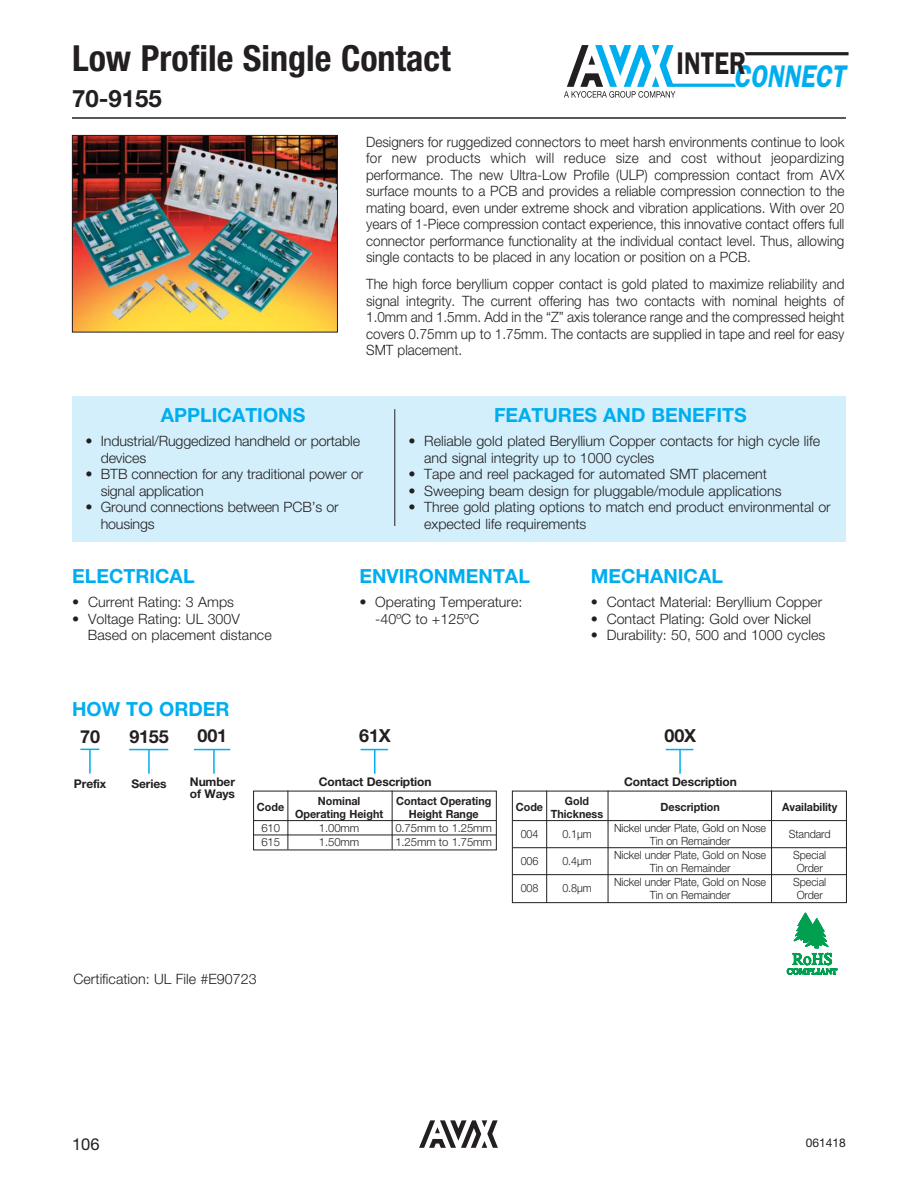
<style>
.page{position:relative;width:918px;height:1188px;background:#fff}
.page>*{position:absolute;margin:0;border:0;box-sizing:border-box;transform-origin:0 0}
.t1{font:700 condensed 36px "Helvetica Neue LT Std";color:#231f20}
.t2{font:italic 600 31.5px "Franklin Gothic";color:#00aeef;scale:.8 1}
.t3{font:600 31.5px "Franklin Gothic";color:#231f20;scale:.8 1}
.t4{font:700 24px "Helvetica Neue LT Std";color:#231f20}
.t5{font:700 19.5px "Helvetica Neue LT Std";color:#00aeef}
.t6{font:700 18px "Helvetica Neue LT Std";letter-spacing:-.01em;color:#231f20}
.t7{font:16.5px "Helvetica Neue LT Std";color:#231f20}
.t8{font:300 14.25px/16.5px "Helvetica Neue LT Std";color:#231f20;text-align:justify;scale:.95 1}
.t9{font:300 14.25px/16.5px "Helvetica Neue LT Std";color:#231f20}
.t10{font:700 12px/12px "Helvetica Neue LT Std";letter-spacing:-.01em;color:#231f20}
.t11{font:12px "Helvetica Neue";color:#231f20}
.t12{font:300 11.4px "Helvetica Neue LT Std";letter-spacing:-.01em;color:#231f20;scale:.95 1}
.t13{font:700 11.4px "Helvetica Neue LT Std";color:#231f20;scale:.95 1}
.t14{font:300 11.4px "Helvetica Neue LT Std";letter-spacing:-.01em;color:#231f20}
</style>
<div class="page">
<svg style="left:744px;top:52px;width:105px;height:3px"></svg>
<svg style="left:564px;top:45px;width:172px;height:53px"></svg>
<svg style="left:419px;top:1120px;width:79px;height:28px"></svg>
<hr style="left:72px;top:117px;width:774px;height:2px;background:#231f20">
<img style="left:74px;top:137px;width:262px;height:193px">
<div style="left:72px;top:135px;width:266px;height:197px;border:1px solid #231f20"></div>
<svg style="left:80px;top:749px;width:19px;height:1px"></svg>
<hr style="left:129px;top:749px;width:39px;height:1px;background:#00aeef">
<hr style="left:194px;top:749px;width:36px;height:1px;background:#00aeef">
<hr style="left:89px;top:749px;width:2px;height:24px;background:#00aeef">
<hr style="left:148px;top:750px;width:2px;height:24px;background:#00aeef">
<hr style="left:213px;top:750px;width:2px;height:24px;background:#00aeef">
<svg style="left:361px;top:749px;width:27px;height:25px"></svg>
<div style="left:72px;top:397px;width:774px;height:145px;background:#d4effc"></div>
<hr style="left:394px;top:409px;width:1px;height:117px;background:#231f20">
<hr style="left:254px;top:820px;width:242px;height:1px;background:#231f20">
<hr style="left:254px;top:835px;width:242px;height:1px;background:#231f20">
<hr style="left:288px;top:791px;width:1px;height:59px;background:#231f20">
<hr style="left:392px;top:791px;width:1px;height:59px;background:#231f20">
<svg style="left:666px;top:749px;width:27px;height:1px"></svg>
<hr style="left:679px;top:750px;width:2px;height:24px;background:#00aeef">
<div style="left:512px;top:791px;width:335px;height:112px;border:1px solid #231f20"></div>
<hr style="left:513px;top:820px;width:333px;height:1px;background:#231f20">
<hr style="left:513px;top:847px;width:333px;height:1px;background:#231f20">
<hr style="left:513px;top:874px;width:333px;height:1px;background:#231f20">
<hr style="left:546px;top:791px;width:1px;height:112px;background:#231f20">
<hr style="left:608px;top:791px;width:1px;height:112px;background:#231f20">
<svg style="left:769px;top:790px;width:78px;height:185px"></svg>
<h1 class="t1" style="left:72px;top:37px;width:380px">Low Profile Single Contact</h1>
<h3 class="t4" style="left:72px;top:90px;width:91px">70-9155</h3>
<p class="t8" style="left:366px;top:135px;width:505px">Designers for ruggedized connectors to meet harsh environments continue to look for new products which will reduce size and cost without jeopardizing performance. The new Ultra-Low Profile (ULP) compression contact from AVX surface mounts to a PCB and provides a reliable compression connection to the mating board, even under extreme shock and vibration applications. With over 20 years of 1-Piece compression contact experience, this innovative contact offers full connector performance functionality at the individual contact level. Thus, allowing single contacts to be placed in any location or position on a PCB.</p>
<p class="t8" style="left:366px;top:278px;width:505px">The high force beryllium copper contact is gold plated to maximize reliability and signal integrity. The current offering has two contacts with nominal heights of 1.0mm and 1.5mm. Add in the “Z” axis tolerance range and the compressed height covers 0.75mm up to 1.75mm. The contacts are supplied in tape and reel for easy SMT placement.</p>
<h2 class="t3" style="left:677px;top:52px;width:88px">INTER</h2>
<h2 class="t2" style="left:734px;top:65px;width:141px">CONNECT</h2>
<h3 class="t5" style="left:161px;top:408px;width:146px">APPLICATIONS</h3>
<p class="t9" style="left:101px;top:434px;width:261px;text-indent:-15px">• Industrial/Ruggedized handheld or portable devices</p>
<p class="t9" style="left:101px;top:467px;width:264px;text-indent:-15px">• BTB connection for any traditional power or signal application</p>
<p class="t9" style="left:101px;top:500px;width:239px;text-indent:-15px">• Ground connections between PCB’s or housings</p>
<h3 class="t5" style="left:494px;top:408px;width:254px">FEATURES AND BENEFITS</h3>
<p class="t9" style="left:424px;top:434px;width:398px;text-indent:-16px">• Reliable gold plated Beryllium Copper contacts for high cycle life and signal integrity up to 1000 cycles</p>
<p class="t9" style="left:408px;top:467px;width:360px">• Tape and reel packaged for automated SMT placement</p>
<p class="t9" style="left:408px;top:484px;width:375px">• Sweeping beam design for pluggable/module applications</p>
<p class="t9" style="left:424px;top:500px;width:408px;text-indent:-16px">• Three gold plating options to match end product environmental or expected life requirements</p>
<h3 class="t5" style="left:72px;top:569px;width:124px">ELECTRICAL</h3>
<p class="t9" style="left:72px;top:595px;width:163px">• Current Rating: 3 Amps</p>
<p class="t9" style="left:88px;top:612px;width:185px;text-indent:-16px">• Voltage Rating: UL 300V<br>Based on placement distance</p>
<h3 class="t5" style="left:359px;top:569px;width:172px">ENVIRONMENTAL</h3>
<p class="t9" style="left:375px;top:595px;width:149px;text-indent:-16px">• Operating Temperature: -40ºC to +125ºC</p>
<h3 class="t5" style="left:591px;top:569px;width:134px">MECHANICAL</h3>
<p class="t9" style="left:591px;top:595px;width:233px">• Contact Material: Beryllium Copper</p>
<p class="t9" style="left:591px;top:612px;width:222px">• Contact Plating: Gold over Nickel</p>
<p class="t9" style="left:591px;top:628px;width:236px">• Durability: 50, 500 and 1000 cycles</p>
<h3 class="t5" style="left:72px;top:702px;width:159px">HOW TO ORDER</h3>
<p class="t6" style="left:80px;top:730px;width:21px">70</p>
<p class="t10" style="left:74px;top:778px;width:34px">Prefix</p>
<p class="t6" style="left:129px;top:730px;width:41px">9155</p>
<p class="t10" style="left:132px;top:778px;width:37px">Series</p>
<p class="t6" style="left:198px;top:729px;width:31px">001</p>
<p class="t10" style="left:190px;top:777px;width:47px">Number of Ways</p>
<p class="t13" style="left:257px;top:803px;width:30px">Code</p>
<p class="t6" style="left:359px;top:729px;width:33px">61X</p>
<p class="t10" style="left:319px;top:777px;width:114px">Contact Description</p>
<p class="t13" style="left:318px;top:797px;width:46px">Nominal</p>
<p class="t13" style="left:396px;top:797px;width:102px">Contact Operating</p>
<p class="t13" style="left:295px;top:810px;width:94px">Operating Height</p>
<p class="t13" style="left:409px;top:810px;width:75px">Height Range</p>
<p class="t13" style="left:516px;top:803px;width:30px">Code</p>
<p class="t13" style="left:565px;top:797px;width:27px">Gold</p>
<p class="t13" style="left:551px;top:810px;width:57px">Thickness</p>
<p class="t6" style="left:665px;top:729px;width:33px">00X</p>
<p class="t10" style="left:624px;top:777px;width:114px">Contact Description</p>
<p class="t13" style="left:661px;top:803px;width:64px">Description</p>
<p class="t13" style="left:782px;top:803px;width:60px">Availability</p>
<p class="t14" style="left:261px;top:824px;width:20px">610</p>
<p class="t14" style="left:319px;top:824px;width:42px">1.00mm</p>
<p class="t14" style="left:395px;top:824px;width:98px">0.75mm to 1.25mm</p>
<p class="t14" style="left:261px;top:838px;width:20px">615</p>
<p class="t14" style="left:319px;top:838px;width:42px">1.50mm</p>
<p class="t14" style="left:395px;top:838px;width:98px">1.25mm to 1.75mm</p>
<p class="t12" style="left:521px;top:830px;width:20px">004</p>
<p class="t12" style="left:562px;top:830px;width:32px">0.1µm</p>
<p class="t12" style="left:521px;top:857px;width:20px">006</p>
<p class="t12" style="left:562px;top:857px;width:32px">0.4µm</p>
<p class="t12" style="left:521px;top:884px;width:20px">008</p>
<p class="t12" style="left:562px;top:884px;width:32px">0.8µm</p>
<p class="t12" style="left:614px;top:824px;width:162px">Nickel under Plate, Gold on Nose</p>
<p class="t12" style="left:650px;top:837px;width:86px">Tin on Remainder</p>
<p class="t12" style="left:789px;top:830px;width:46px">Standard</p>
<p class="t12" style="left:614px;top:851px;width:162px">Nickel under Plate, Gold on Nose</p>
<p class="t12" style="left:793px;top:851px;width:36px">Special</p>
<p class="t12" style="left:650px;top:863px;width:86px">Tin on Remainder</p>
<p class="t12" style="left:797px;top:863px;width:29px">Order</p>
<p class="t12" style="left:614px;top:878px;width:162px">Nickel under Plate, Gold on Nose</p>
<p class="t12" style="left:793px;top:878px;width:36px">Special</p>
<p class="t12" style="left:650px;top:890px;width:86px">Tin on Remainder</p>
<p class="t12" style="left:797px;top:890px;width:29px">Order</p>
<p class="t9" style="left:74px;top:973px;width:185px">Certification: UL File #E90723</p>
<p class="t7" style="left:72px;top:1134px;width:29px">106</p>
<p class="t11" style="left:806px;top:1138px;width:42px">061418</p>
</div>
